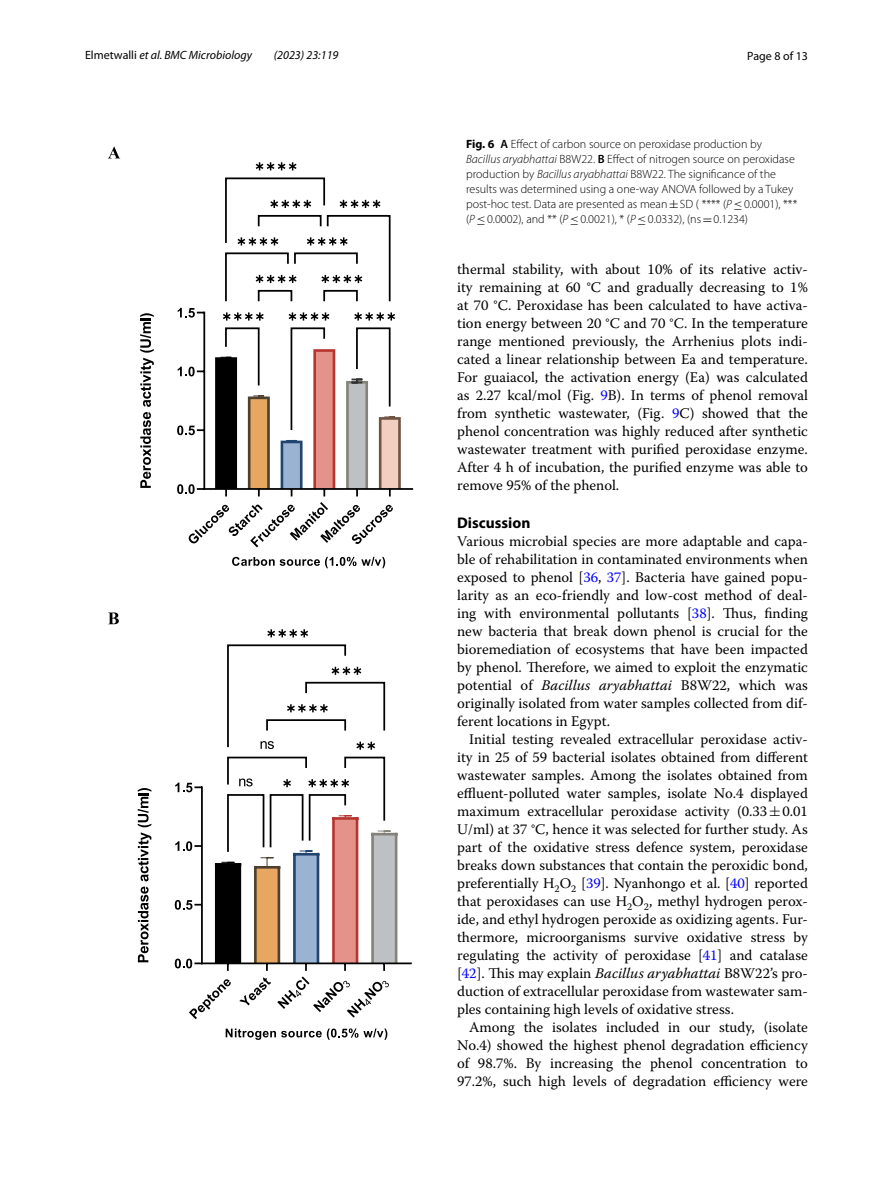
<style>
.page{position:relative;width:893px;height:1187px;background:#fff}
.page>*{position:absolute;margin:0;border:0;box-sizing:border-box;transform-origin:0 0}
.t1{font:700 15.45px "Myriad Pro";color:#000}
.t2{font:14.7px/18px "Warnock Pro";color:#000;text-align:justify}
.t3{font:300 12px/15px "Myriad Pro";color:#000}
.t4{font:italic 12px "Myriad Pro";color:#000}
.t5{font:12px "Myriad Pro";color:#000}
.s1{font-style:normal}
.s2{font-weight:700}
.s3{font-weight:600}
.s4{font-style:italic}
.s5{font-family:"MTSY";font-weight:400}
.s6{color:#00f}
.s7{font-family:"MTSY"}
</style>
<div class="page">
<svg style="left:189px;top:502px;width:204px;height:45px"></svg>
<hr style="left:203px;top:488px;width:210px;height:2px;background:#000">
<hr style="left:203px;top:312px;width:2px;height:178px;background:#000">
<svg style="left:177px;top:484px;width:27px;height:10px"></svg>
<svg style="left:177px;top:425px;width:27px;height:10px"></svg>
<svg style="left:178px;top:366px;width:26px;height:10px"></svg>
<svg style="left:178px;top:308px;width:26px;height:9px"></svg>
<svg style="left:232px;top:557px;width:153px;height:11px"></svg>
<svg style="left:140px;top:313px;width:14px;height:175px"></svg>
<svg style="left:215px;top:327px;width:55px;height:169px"></svg>
<svg style="left:223px;top:312px;width:41px;height:8px"></svg>
<svg style="left:256px;top:162px;width:41px;height:8px"></svg>
<svg style="left:281px;top:327px;width:54px;height:169px"></svg>
<svg style="left:289px;top:312px;width:40px;height:8px"></svg>
<svg style="left:225px;top:177px;width:166px;height:124px"></svg>
<svg style="left:346px;top:327px;width:55px;height:169px"></svg>
<svg style="left:354px;top:312px;width:41px;height:8px"></svg>
<svg style="left:189px;top:979px;width:42px;height:40px"></svg>
<svg style="left:239px;top:977px;width:32px;height:28px"></svg>
<svg style="left:277px;top:976px;width:112px;height:41px"></svg>
<hr style="left:201px;top:962px;width:211px;height:2px;background:#000">
<hr style="left:201px;top:786px;width:2px;height:178px;background:#000">
<svg style="left:175px;top:958px;width:27px;height:10px"></svg>
<svg style="left:175px;top:899px;width:27px;height:10px"></svg>
<svg style="left:175px;top:841px;width:27px;height:10px"></svg>
<svg style="left:175px;top:782px;width:27px;height:10px"></svg>
<svg style="left:226px;top:1028px;width:161px;height:11px"></svg>
<svg style="left:138px;top:788px;width:13px;height:174px"></svg>
<svg style="left:267px;top:629px;width:41px;height:8px"></svg>
<svg style="left:215px;top:756px;width:182px;height:214px"></svg>
<svg style="left:227px;top:644px;width:158px;height:105px"></svg>
<svg style="left:108px;top:146px;width:12px;height:12px"></svg>
<svg style="left:108px;top:612px;width:11px;height:12px"></svg>
<p class="t4" style="left:85px;top:48px;width:168px"><span class="s1">Elmetwalli</span> et al. BMC Microbiology</p>
<p class="t4" style="left:274px;top:48px;width:66px">(2023) 23:119</p>
<p class="t5" style="left:747px;top:48px;width:62px">Page 8 of 13</p>
<p class="t3" style="left:466px;top:137px;width:333px"><span class="s2">Fig. 6</span> <span class="s3">A</span> Effect of carbon source on peroxidase production by <span class="s4">Bacillus aryabhattai</span> B8W22. <span class="s3">B</span> Effect of nitrogen source on peroxidase production by <span class="s4">Bacillus aryabhattai</span> B8W22. The significance of the results was determined using a one-way ANOVA followed by a Tukey post-hoc test. Data are presented as mean<span class="s5">±</span>SD ( **** (<span class="s4">P</span><span class="s5">≤</span>0.0001), *** (<span class="s4">P</span><span class="s5">≤</span>0.0002), and ** (<span class="s4">P</span><span class="s5">≤</span>0.0021), * (<span class="s4">P</span><span class="s5">≤</span>0.0332), (ns<span class="s5">=</span>0.1234)</p>
<p class="t2" style="left:457px;top:260px;width:352px">thermal stability, with about 10% of its relative activ&shy;ity remaining at 60 °C and gradually decreasing to 1% at 70 °C. Peroxidase has been calculated to have activa&shy;tion energy between 20 °C and 70 °C. In the temperature range mentioned previously, the Arrhenius plots indi&shy;cated a linear relationship between Ea and temperature.<br>For guaiacol, the activation energy (Ea) was calculated as 2.27 kcal/mol (Fig. <span class="s6">9</span>B). In terms of phenol removal from synthetic wastewater, (Fig. <span class="s6">9</span>C) showed that the phenol concentration was highly reduced after synthetic wastewater treatment with purified peroxidase enzyme.<br>After 4 h of incubation, the purified enzyme was able to remove 95% of the phenol.</p>
<p class="t1" style="left:457px;top:512px;width:75px">Discussion</p>
<p class="t2" style="left:457px;top:532px;width:352px">Various microbial species are more adaptable and capa&shy;ble of rehabilitation in contaminated environments when exposed to phenol [<span class="s6">36</span>, <span class="s6">37</span>]. Bacteria have gained popu&shy;larity as an eco-friendly and low-cost method of deal&shy;ing with environmental pollutants [<span class="s6">38</span>]. Thus, finding new bacteria that break down phenol is crucial for the bioremediation of ecosystems that have been impacted by phenol. Therefore, we aimed to exploit the enzymatic potential of <span class="s4">Bacillus aryabhattai</span> B8W22, which was originally isolated from water samples collected from dif&shy;ferent locations in Egypt.</p>
<p class="t2" style="left:457px;top:730px;width:352px;text-indent:12px">Initial testing revealed extracellular peroxidase activ&shy;ity in 25 of 59 bacterial isolates obtained from different wastewater samples. Among the isolates obtained from effluent-polluted water samples, isolate No.4 displayed maximum extracellular peroxidase activity (0.33<span class="s7">±</span>0.01<br>U/ml) at 37 °C, hence it was selected for further study. As part of the oxidative stress defence system, peroxidase breaks down substances that contain the peroxidic bond, preferentially H<sub>2</sub>O<sub>2</sub> [<span class="s6">39</span>]. Nyanhongo et al. [<span class="s6">40</span>] reported that peroxidases can use H<sub>2</sub>O<sub>2</sub>, methyl hydrogen perox&shy;ide, and ethyl hydrogen peroxide as oxidizing agents. Fur&shy;thermore, microorganisms survive oxidative stress by regulating the activity of peroxidase [<span class="s6">41</span>] and catalase [<span class="s6">42</span>]. This may explain <span class="s4">Bacillus aryabhattai</span> B8W22’s pro&shy;duction of extracellular peroxidase from wastewater sam&shy;ples containing high levels of oxidative stress.</p>
<p class="t2" style="left:457px;top:1018px;width:352px;text-indent:12px">Among the isolates included in our study, (isolate No.4) showed the highest phenol degradation efficiency of 98.7%. By increasing the phenol concentration to 97.2%, such high levels of degradation efficiency were</p>
</div>
